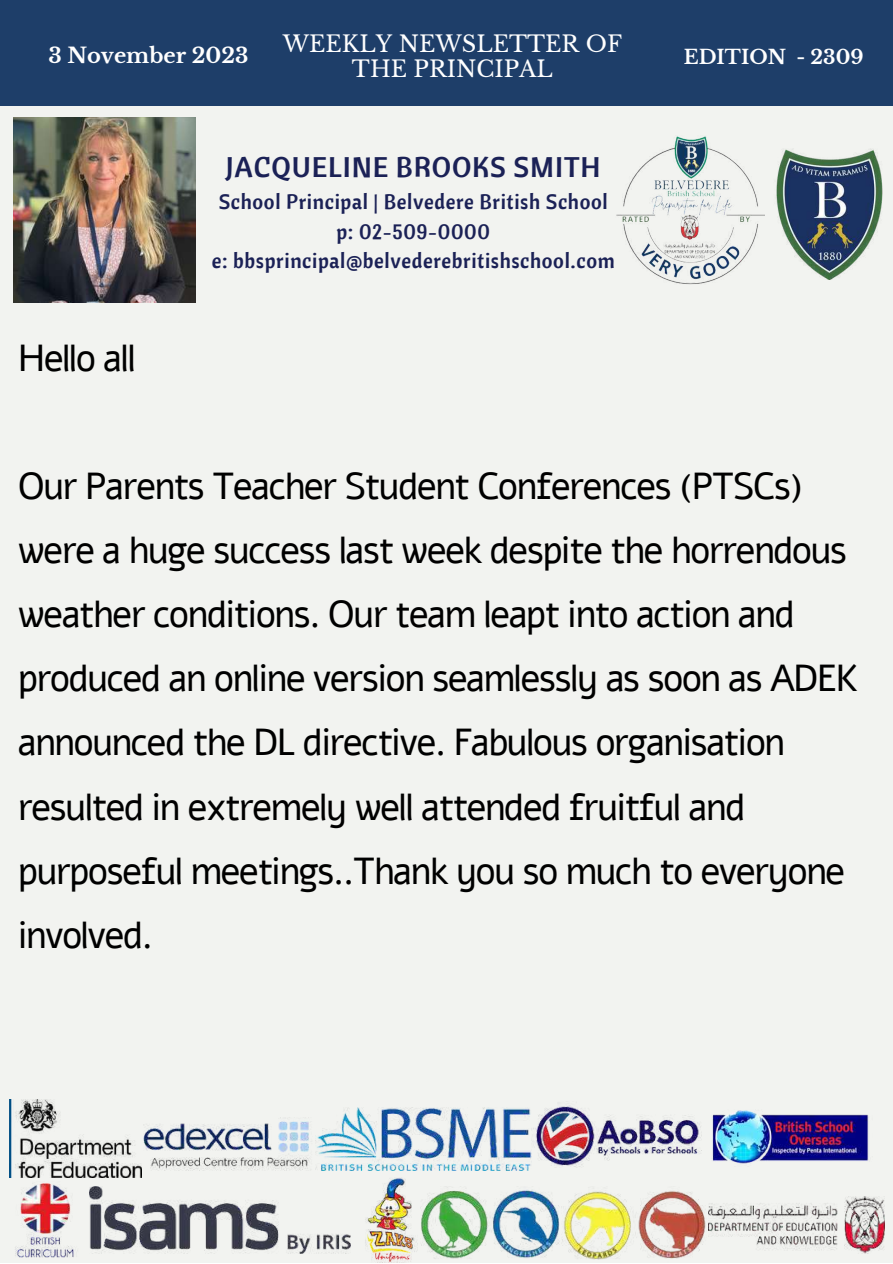
<style>
.page{position:relative;width:893px;height:1264px;background:#fff}
.page>*{position:absolute;margin:0;border:0;box-sizing:border-box;transform-origin:0 0}
.t1{font:37.5px/64.1px "Alef";letter-spacing:-.05em;color:#000}
.t2{font:28.2px "Cantora One";letter-spacing:.03em;color:#1b2156}
.t3{font:22.5px/24.8px "Libre Baskerville";color:#fff;text-align:center}
.t4{font:700 21px "Libre Baskerville";color:#fff}
.t5{font:20.7px/29.2px "Cantora One";letter-spacing:.03em;color:#1b2156;text-align:center}
.t6{font:700 19.5px "Libre Baskerville";color:#fff}
</style>
<div class="page">
<div style="left:0;top:0;width:892px;height:1262px;background:#f2f3f0"></div>
<div style="left:0;top:0;width:892px;height:106px;background:#1e3e69"></div>
<img style="left:13px;top:117px;width:182px;height:186px">
<img style="left:776px;top:149px;width:107px;height:131px">
<img style="left:616px;top:136px;width:148px;height:148px">
<img style="left:143px;top:1117px;width:186px;height:54px">
<img style="left:9px;top:1099px;width:133px;height:78px">
<img style="left:315px;top:1107px;width:216px;height:63px">
<img style="left:531px;top:1105px;width:171px;height:62px">
<img style="left:712px;top:1110px;width:157px;height:54px">
<img style="left:15px;top:1183px;width:59px;height:73px">
<img style="left:89px;top:1186px;width:261px;height:67px">
<img style="left:365px;top:1177px;width:42px;height:85px">
<img style="left:407px;top:1187px;width:72px;height:75px">
<img style="left:712px;top:1196px;width:172px;height:57px">
<img style="left:479px;top:1190px;width:71px;height:68px">
<img style="left:550px;top:1191px;width:70px;height:69px">
<img style="left:620px;top:1191px;width:92px;height:68px">
<p class="t3" style="left:283px;top:32px;width:340px">WEEKLY NEWSLETTER OF<br>THE PRINCIPAL</p>
<p class="t4" style="left:48px;top:43px;width:201px">3 November 2023</p>
<p class="t6" style="left:683px;top:45px;width:181px">EDITION - 2309</p>
<p class="t1" style="left:18px;top:326px;width:120px">Hello all</p>
<p class="t2" style="left:226px;top:148px;width:376px">JACQUELINE BROOKS SMITH</p>
<p class="t5" style="left:212px;top:187px;width:404px">School Principal | Belvedere British School p: 02-509-0000<br>e: bbsprincipal@belvederebritishschool.com</p>
<p class="t1" style="left:18px;top:454px;width:843px">Our Parents Teacher Student Conferences (PTSCs) were a huge success last week despite the horrendous weather conditions. Our team leapt into action and produced an online version seamlessly as soon as ADEK announced the DL directive. Fabulous organisation resulted in extremely well attended fruitful and purposeful meetings..Thank you so much to everyone involved.</p>
</div>
